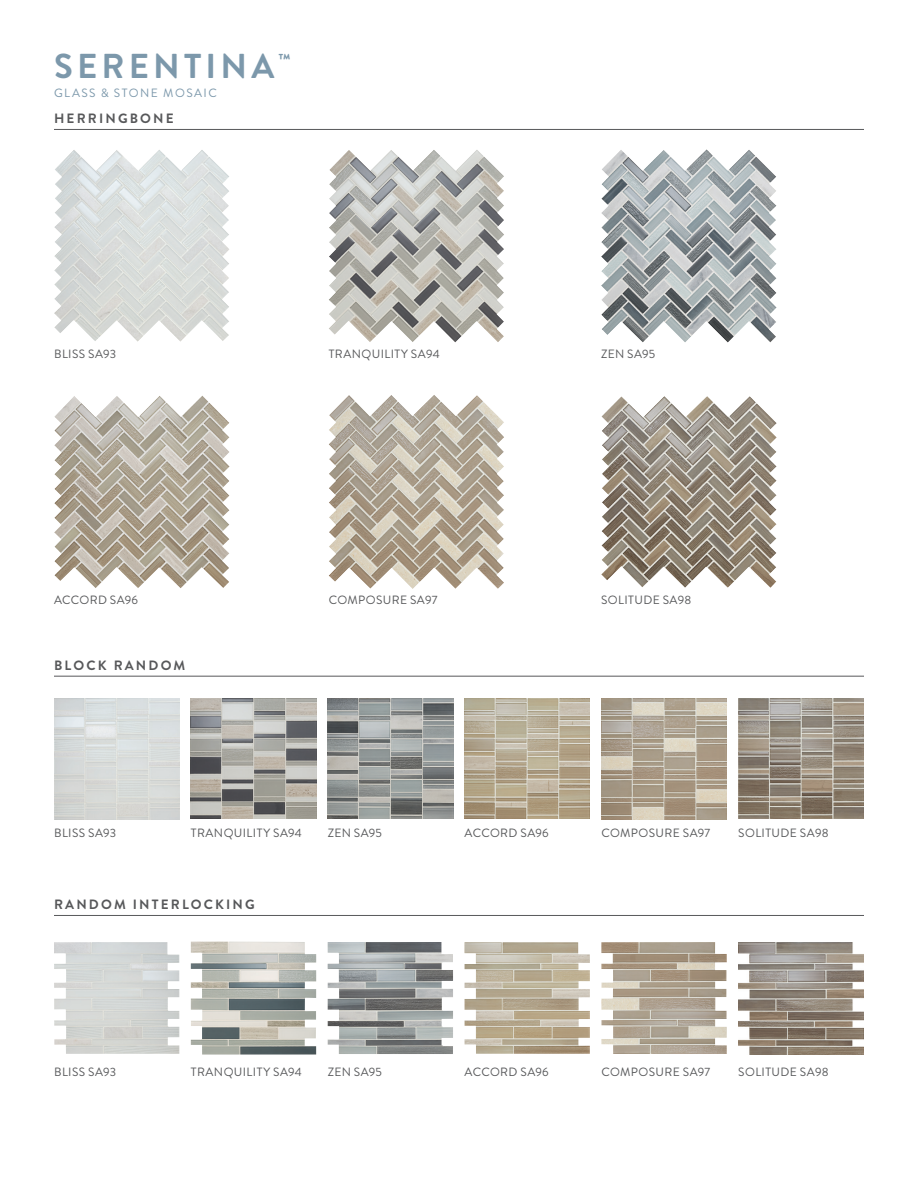
<style>
.page{position:relative;width:918px;height:1188px;background:#fff}
.page>*{position:absolute;margin:0;border:0;box-sizing:border-box;transform-origin:0 0}
.t1{font:700 34.5px "Brandon Grotesque";letter-spacing:.12em;color:#7c98ab}
.t2{font:700 13.5px "Brandon Grotesque";letter-spacing:.16em;color:#57585a}
.t3{font:12px "Brandon Grotesque";letter-spacing:.03em;color:#57585a}
.t4{font:12px "Brandon Grotesque";letter-spacing:.12em;color:#7c98ab}
</style>
<div class="page">
<hr style="left:54px;top:129px;width:810px;height:1px;background:#57585a">
<img style="left:54px;top:150px;width:175px;height:191px">
<img style="left:329px;top:150px;width:175px;height:193px">
<img style="left:601px;top:149px;width:176px;height:194px">
<img style="left:54px;top:395px;width:176px;height:193px">
<img style="left:329px;top:395px;width:175px;height:194px">
<img style="left:601px;top:396px;width:176px;height:192px">
<hr style="left:54px;top:676px;width:810px;height:1px;background:#57585a">
<img style="left:54px;top:698px;width:125px;height:121px">
<img style="left:191px;top:699px;width:125px;height:120px">
<img style="left:328px;top:698px;width:125px;height:121px">
<img style="left:465px;top:699px;width:125px;height:120px">
<img style="left:601px;top:698px;width:126px;height:121px">
<img style="left:738px;top:699px;width:126px;height:120px">
<hr style="left:54px;top:915px;width:810px;height:1px;background:#57585a">
<img style="left:54px;top:942px;width:125px;height:112px">
<img style="left:191px;top:942px;width:125px;height:113px">
<img style="left:328px;top:942px;width:125px;height:112px">
<img style="left:465px;top:942px;width:125px;height:112px">
<img style="left:601px;top:942px;width:126px;height:112px">
<img style="left:738px;top:942px;width:126px;height:112px">
<h1 class="t1" style="left:54px;top:42px;width:238px">SERENTINA<sup>™</sup></h1>
<p class="t4" style="left:54px;top:85px;width:164px">GLASS &amp; STONE MOSAIC</p>
<p class="t2" style="left:54px;top:109px;width:121px">HERRINGBONE</p>
<p class="t3" style="left:54px;top:345px;width:64px">BLISS SA93</p>
<p class="t3" style="left:329px;top:345px;width:112px">TRANQUILITY SA94</p>
<p class="t3" style="left:601px;top:345px;width:56px">ZEN SA95</p>
<p class="t3" style="left:54px;top:592px;width:86px">ACCORD SA96</p>
<p class="t3" style="left:329px;top:592px;width:110px">COMPOSURE SA97</p>
<p class="t3" style="left:601px;top:592px;width:92px">SOLITUDE SA98</p>
<p class="t2" style="left:54px;top:656px;width:133px">BLOCK RANDOM</p>
<p class="t3" style="left:54px;top:824px;width:64px">BLISS SA93</p>
<p class="t3" style="left:191px;top:824px;width:112px">TRANQUILITY SA94</p>
<p class="t3" style="left:328px;top:824px;width:56px">ZEN SA95</p>
<p class="t3" style="left:465px;top:824px;width:86px">ACCORD SA96</p>
<p class="t3" style="left:601px;top:824px;width:110px">COMPOSURE SA97</p>
<p class="t3" style="left:738px;top:824px;width:92px">SOLITUDE SA98</p>
<p class="t2" style="left:54px;top:895px;width:202px">RANDOM INTERLOCKING</p>
<p class="t3" style="left:54px;top:1063px;width:64px">BLISS SA93</p>
<p class="t3" style="left:191px;top:1063px;width:112px">TRANQUILITY SA94</p>
<p class="t3" style="left:328px;top:1063px;width:56px">ZEN SA95</p>
<p class="t3" style="left:465px;top:1063px;width:86px">ACCORD SA96</p>
<p class="t3" style="left:601px;top:1063px;width:110px">COMPOSURE SA97</p>
<p class="t3" style="left:738px;top:1063px;width:92px">SOLITUDE SA98</p>
</div>
